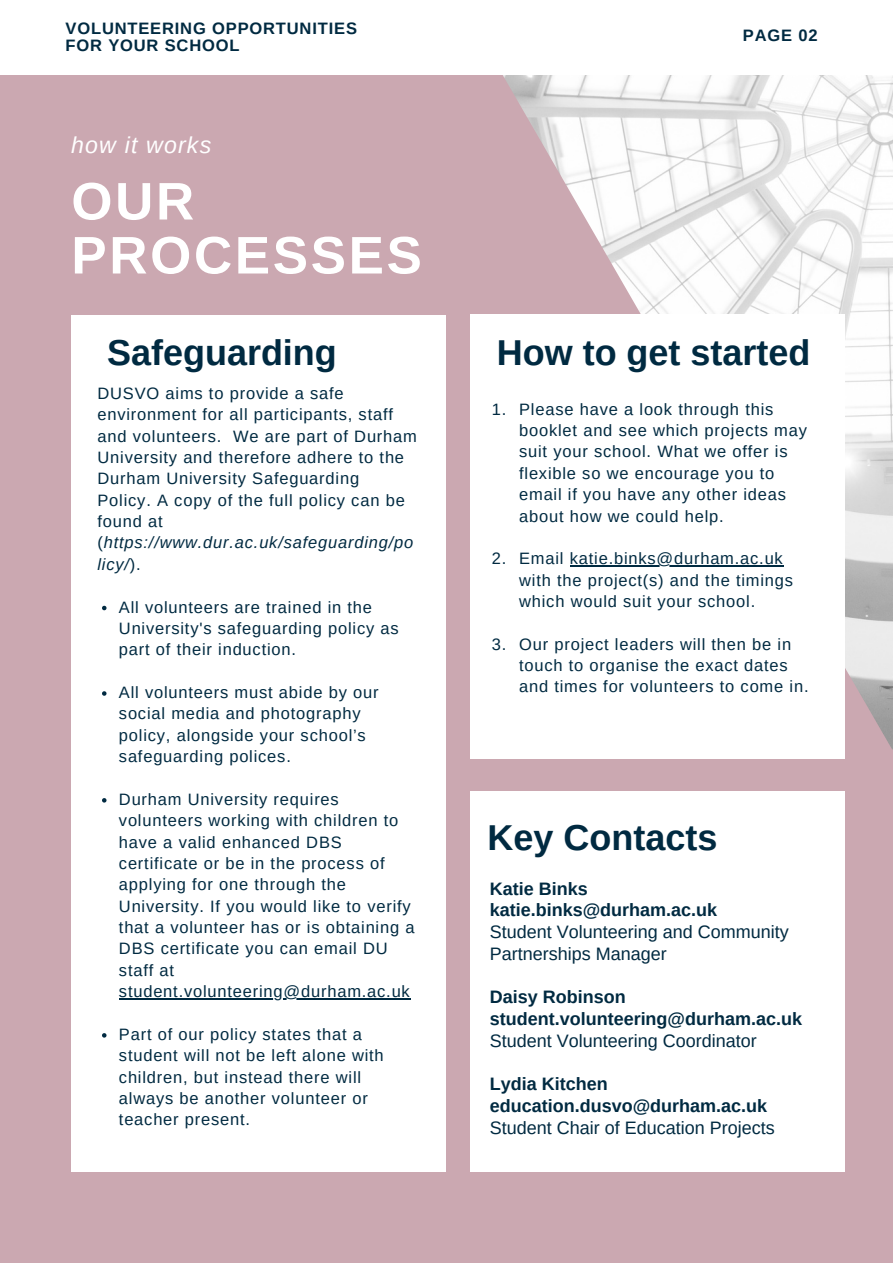
<style>
.page{position:relative;width:893px;height:1264px;background:#fff}
.page>*{position:absolute;margin:0;border:0;box-sizing:border-box;transform-origin:0 0}
.t1{font:700 52.95px/54px "Arimo";letter-spacing:.05em;color:#fff}
.t2{font:700 36px "Arimo";color:#002a41}
.t3{font:italic 23.1px "Arimo";letter-spacing:.05em;color:#fff}
.t4{font:700 18px/21.8px "Arimo";color:#002a41}
.t5{font:18px/21.8px "Arimo";color:#002a41}
.t6{font:16.5px/21.3px "Arimo";letter-spacing:.05em;color:#002a41}
.t7{font:700 16.5px/16.8px "Arimo";letter-spacing:.05em;color:#002a41}
.s1{font-style:italic}
</style>
<div class="page">
<div style="left:0;top:0;width:892px;height:1262px;background:#cba8b1"></div>
<img style="left:501px;top:74px;width:391px;height:675px">
<div style="left:0;top:0;width:892px;height:74px;background:#fff"></div>
<div style="left:71px;top:314px;width:374px;height:857px;background:#fff"></div>
<div style="left:470px;top:314px;width:374px;height:444px;background:#fff"></div>
<hr style="left:569px;top:565px;width:214px;height:1px;background:#002a41">
<div style="left:470px;top:791px;width:374px;height:380px;background:#fff"></div>
<svg style="left:102px;top:605px;width:4px;height:5px"></svg>
<svg style="left:102px;top:691px;width:4px;height:4px"></svg>
<svg style="left:102px;top:798px;width:4px;height:4px"></svg>
<hr style="left:119px;top:998px;width:291px;height:1px;background:#002a41">
<svg style="left:102px;top:1033px;width:4px;height:4px"></svg>
<p class="t7" style="left:66px;top:20px;width:293px">VOLUNTEERING OPPORTUNITIES<br>FOR YOUR SCHOOL</p>
<p class="t7" style="left:742px;top:27px;width:76px">PAGE 02</p>
<h3 class="t3" style="left:71px;top:132px;width:141px">how it works</h3>
<h1 class="t1" style="left:71px;top:174px;width:352px">OUR<br>PROCESSES</h1>
<h2 class="t2" style="left:107px;top:332px;width:231px">Safeguarding</h2>
<h2 class="t2" style="left:497px;top:332px;width:315px">How to get started</h2>
<p class="t6" style="left:97px;top:382px;width:321px">DUSVO aims to provide a safe environment for all participants, staff and volunteers. We are part of Durham<br>University and therefore adhere to the<br>Durham University Safeguarding<br>Policy. A copy of the full policy can be found at (<span class="s1">https://www.dur.ac.uk/safeguarding/po licy/</span>).</p>
<p class="t6" style="left:119px;top:596px;width:281px">All volunteers are trained in the<br>University's safeguarding policy as part of their induction.</p>
<p class="t6" style="left:119px;top:681px;width:261px">All volunteers must abide by our social media and photography policy, alongside your school’s safeguarding polices.</p>
<p class="t6" style="left:119px;top:788px;width:297px">Durham University requires volunteers working with children to have a valid enhanced DBS certificate or be in the process of applying for one through the<br>University. If you would like to verify that a volunteer has or is obtaining a<br>DBS certificate you can email DU staff at student.volunteering@durham.ac.uk</p>
<p class="t6" style="left:119px;top:1023px;width:266px">Part of our policy states that a student will not be left alone with children, but instead there will always be another volunteer or teacher present.</p>
<p class="t6" style="left:492px;top:398px;width:16px">1.</p>
<p class="t6" style="left:492px;top:548px;width:16px">2.</p>
<p class="t6" style="left:492px;top:633px;width:16px">3.</p>
<p class="t6" style="left:519px;top:398px;width:289px">Please have a look through this booklet and see which projects may suit your school. What we offer is flexible so we encourage you to email if you have any other ideas about how we could help.</p>
<p class="t6" style="left:519px;top:548px;width:275px">Email katie.binks@durham.ac.uk with the project(s) and the timings which would suit your school.</p>
<p class="t6" style="left:519px;top:633px;width:291px">Our project leaders will then be in touch to organise the exact dates and times for volunteers to come in.</p>
<h2 class="t2" style="left:487px;top:817px;width:231px">Key Contacts</h2>
<p class="t4" style="left:490px;top:877px;width:229px">Katie Binks katie.binks@durham.ac.uk</p>
<p class="t5" style="left:490px;top:921px;width:300px">Student Volunteering and Community<br>Partnerships Manager</p>
<p class="t4" style="left:490px;top:986px;width:314px">Daisy Robinson student.volunteering@durham.ac.uk</p>
<p class="t5" style="left:490px;top:1029px;width:268px">Student Volunteering Coordinator</p>
<p class="t4" style="left:490px;top:1073px;width:279px">Lydia Kitchen education.dusvo@durham.ac.uk</p>
<p class="t5" style="left:490px;top:1116px;width:286px">Student Chair of Education Projects</p>
</div>
